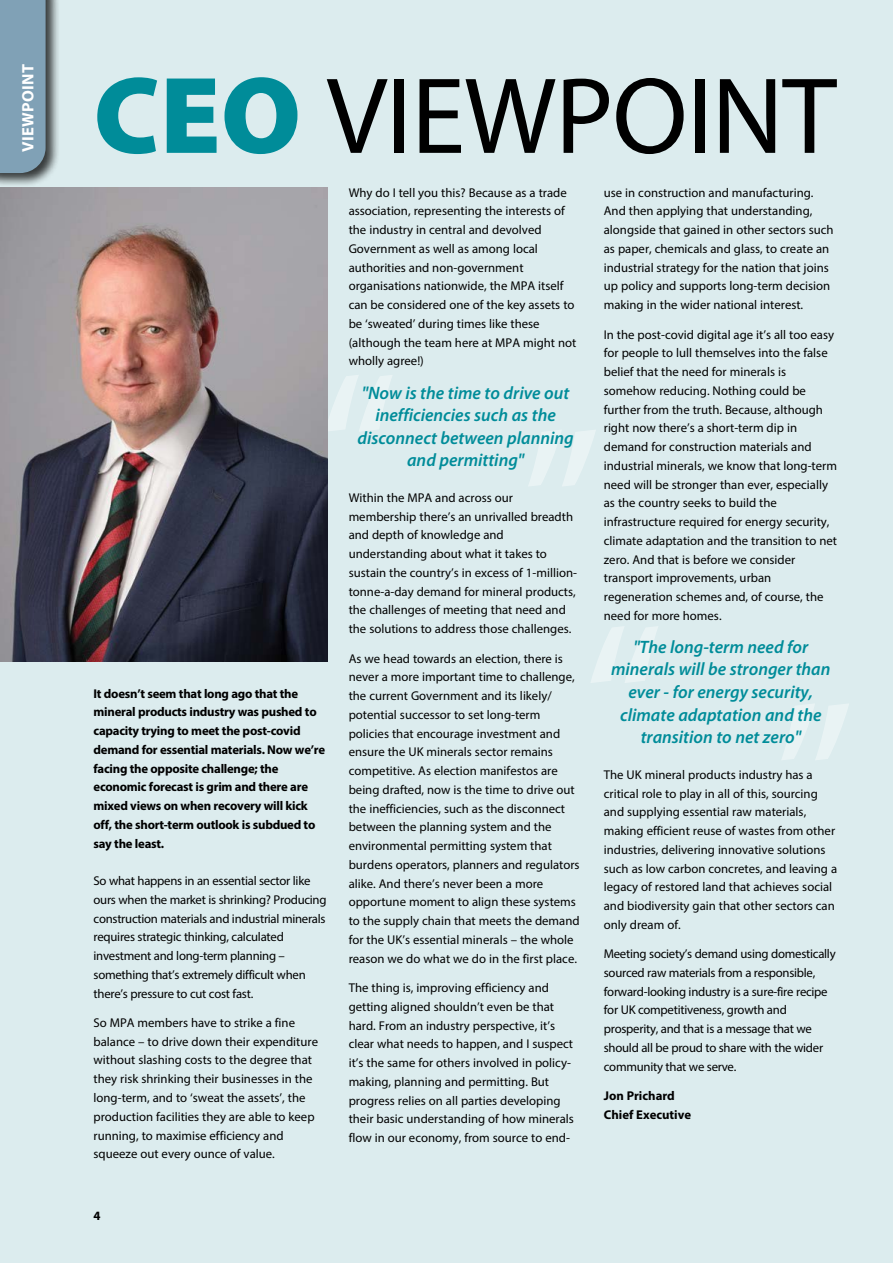
<style>
.page{position:relative;width:893px;height:1263px;background:#dcecee}
.page>*{position:absolute;margin:0;border:0;box-sizing:border-box;transform-origin:0 0}
.t1{font:233.55px "Myriad Pro";color:#fff}
.t2{font:109.35px "Myriad Pro";letter-spacing:-.01em;color:#000}
.t3{font:italic 600 18px/22.5px "Myriad Pro";color:#008c99;text-align:center}
.t4{font:700 16.5px "Myriad Pro";letter-spacing:.02em;color:#fff}
.t5{font:12.75px/18.8px "Myriad Pro";color:#000}
.t6{font:12.75px/18.8px "Myriad Pro";letter-spacing:-.02em;color:#000}
.t7{font:700 12.75px/18.8px "Myriad Pro";letter-spacing:-.02em;color:#000}
.t8{font:700 12.75px/18.8px "Myriad Pro";color:#000}
.s1{font-weight:900;font-size:110.25px;color:#008c99}
</style>
<div class="page">
<div style="left:0;top:0;width:60px;height:187px;background:#000;opacity:.75"></div>
<div style="left:0;top:0;width:46px;height:173px;background:#80a1b6"></div>
<img style="left:0;top:187px;width:327px;height:474px">
<p class="t4" style="left:17px;top:152px;width:89px;rotate:-90deg">VIEWPOINT</p>
<h2 class="t2" style="left:94px;top:49px;width:745px"><span class="s1">CEO</span> VIEWPOINT</h2>
<p class="t5" style="left:604px;top:183px;width:231px">use in construction and manufacturing.<br>And then applying that understanding, alongside that gained in other sectors such as paper, chemicals and glass, to create an industrial strategy for the nation that joins up policy and supports long-term decision making in the wider national interest.</p>
<p class="t5" style="left:604px;top:325px;width:235px">In the post-covid digital age it’s all too easy for people to lull themselves into the false belief that the need for minerals is somehow reducing. Nothing could be further from the truth. Because, although right now there’s a short-term dip in demand for construction materials and industrial minerals, we know that long-term need will be stronger than ever, especially as the country seeks to build the infrastructure required for energy security, climate adaptation and the transition to net zero. And that is before we consider transport improvements, urban regeneration schemes and, of course, the need for more homes.</p>
<h3 class="t3" style="left:611px;top:635px;width:221px">"The long-term need for minerals will be stronger than ever - for energy security, climate adaptation and the transition to net zero"</h3>
<p class="t5" style="left:604px;top:765px;width:235px">The UK mineral products industry has a critical role to play in all of this, sourcing and supplying essential raw materials, making efficient reuse of wastes from other industries, delivering innovative solutions such as low carbon concretes, and leaving a legacy of restored land that achieves social and biodiversity gain that other sectors can only dream of.</p>
<p class="t6" style="left:604px;top:944px;width:233px">Meeting society’s demand using domestically sourced raw materials from a responsible, forward-looking industry is a sure-fire recipe for UK competitiveness, growth and prosperity, and that is a message that we should all be proud to share with the wider community that we serve.</p>
<p class="t8" style="left:604px;top:1086px;width:89px">Jon Prichard<br>Chief Executive</p>
<p class="t5" style="left:349px;top:183px;width:229px">Why do I tell you this? Because as a trade association, representing the interests of the industry in central and devolved Government as well as among local authorities and non-government organisations nationwide, the MPA itself can be considered one of the key assets to be ‘sweated’ during times like these (although the team here at MPA might not wholly agree!)</p>
<h3 class="t3" style="left:357px;top:381px;width:218px">"Now is the time to drive out inefficiencies such as the disconnect between planning and permitting"</h3>
<p class="t5" style="left:349px;top:488px;width:230px">Within the MPA and across our membership there’s an unrivalled breadth and depth of knowledge and understanding about what it takes to sustain the country’s in excess of 1-million&shy;tonne-a-day demand for mineral products, the challenges of meeting that need and the solutions to address those challenges.</p>
<p class="t5" style="left:349px;top:649px;width:232px">As we head towards an election, there is never a more important time to challenge, the current Government and its likely/ potential successor to set long-term policies that encourage investment and ensure the UK minerals sector remains competitive. As election manifestos are being drafted, now is the time to drive out the inefficiencies, such as the disconnect between the planning system and the environmental permitting system that burdens operators, planners and regulators alike. And there’s never been a more opportune moment to align these systems to the supply chain that meets the demand for the UK’s essential minerals – the whole reason we do what we do in the first place.</p>
<p class="t5" style="left:349px;top:978px;width:227px">The thing is, improving efficiency and getting aligned shouldn’t even be that hard. From an industry perspective, it’s clear what needs to happen, and I suspect it’s the same for others involved in policy&shy;making, planning and permitting. But progress relies on all parties developing their basic understanding of how minerals flow in our economy, from source to end-</p>
<h1 class="t1" style="left:317px;top:312px;width:83px">“</h1>
<h1 class="t1" style="left:604px;top:549px;width:83px;rotate:-180deg">“</h1>
<h1 class="t1" style="left:583px;top:564px;width:83px">“</h1>
<p class="t7" style="left:94px;top:683px;width:233px">It doesn’t seem that long ago that the mineral products industry was pushed to capacity trying to meet the post-covid demand for essential materials. Now we’re facing the opposite challenge; the economic forecast is grim and there are mixed views on when recovery will kick off, the short-term outlook is subdued to say the least.</p>
<h1 class="t1" style="left:857px;top:823px;width:83px;rotate:-180deg">“</h1>
<p class="t6" style="left:94px;top:871px;width:235px">So what happens in an essential sector like ours when the market is shrinking? Producing construction materials and industrial minerals requires strategic thinking, calculated investment and long-term planning – something that’s extremely difficult when there’s pressure to cut cost fast.</p>
<p class="t5" style="left:94px;top:1013px;width:226px">So MPA members have to strike a fine balance – to drive down their expenditure without slashing costs to the degree that they risk shrinking their businesses in the long-term, and to ‘sweat the assets’, the production facilities they are able to keep running, to maximise efficiency and squeeze out every ounce of value.</p>
<p class="t7" style="left:94px;top:1206px;width:9px">4</p>
</div>
